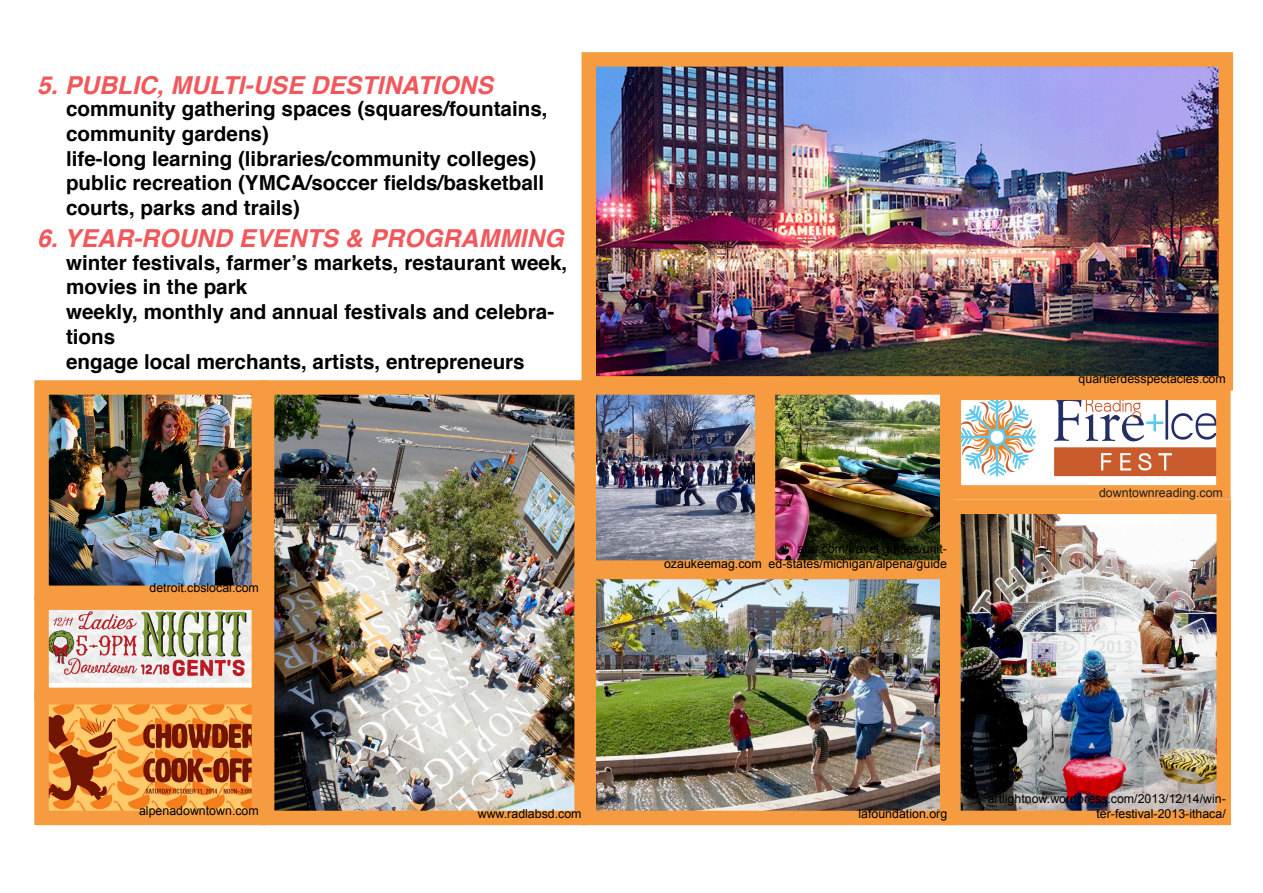
<style>
.page{position:relative;width:1263px;height:893px;background:#fff}
.page>*{position:absolute;margin:0;border:0;box-sizing:border-box;transform-origin:0 0}
.t1{font:italic 700 24.75px "Helvetica";color:#f1585c}
.t2{font:700 20.7px/24.8px "Helvetica";color:#000}
.t3{font:12.45px/14.9px "Arial";color:#000;text-align:right}
.t4{font:12.45px "Arial";color:#231f20}
</style>
<div class="page">
<img style="left:34px;top:380px;width:226px;height:215px">
<img style="left:581px;top:52px;width:652px;height:339px">
<img style="left:260px;top:380px;width:321px;height:445px">
<img style="left:581px;top:575px;width:365px;height:250px">
<img style="left:946px;top:500px;width:285px;height:325px">
<img style="left:581px;top:380px;width:649px;height:195px">
<svg style="left:34px;top:595px;width:232px;height:230px;background:#de9c60"></svg>
<p class="t1" style="left:37px;top:65px;width:457px">5. PUBLIC, MULTI-USE DESTINATIONS</p>
<p class="t2" style="left:66px;top:97px;width:483px">community gathering spaces (squares/fountains, community gardens)<br>life-long learning (libraries/community colleges) public recreation (YMCA/soccer fields/basketball courts, parks and trails)</p>
<p class="t2" style="left:66px;top:250px;width:503px">winter festivals, farmer’s markets, restaurant week, movies in the park<br>weekly, monthly and annual festivals and celebra&shy;tions<br>engage local merchants, artists, entrepreneurs</p>
<p class="t1" style="left:37px;top:218px;width:528px">6. YEAR-ROUND EVENTS &amp; PROGRAMMING</p>
<p class="t3" style="left:149px;top:580px;width:111px">detroit.cbslocal.com</p>
<p class="t3" style="left:664px;top:556px;width:99px">ozaukeemag.com</p>
<p class="t3" style="left:769px;top:541px;width:180px">afar.com/travel-guides/unit&shy;ed-states/michigan/alpena/guide</p>
<p class="t3" style="left:1078px;top:372px;width:149px">quartierdesspectacles.com</p>
<p class="t4" style="left:1099px;top:484px;width:125px">downtownreading.com</p>
<p class="t3" style="left:139px;top:803px;width:121px">alpenadowntown.com</p>
<p class="t3" style="left:988px;top:792px;width:239px">artlightnow.wordpress.com/2013/12/14/win-</p>
<p class="t3" style="left:478px;top:806px;width:105px">www.radlabsd.com</p>
<p class="t3" style="left:858px;top:807px;width:90px">lafoundation.org</p>
<p class="t3" style="left:1096px;top:807px;width:131px">ter-festival-2013-ithaca/</p>
</div>
